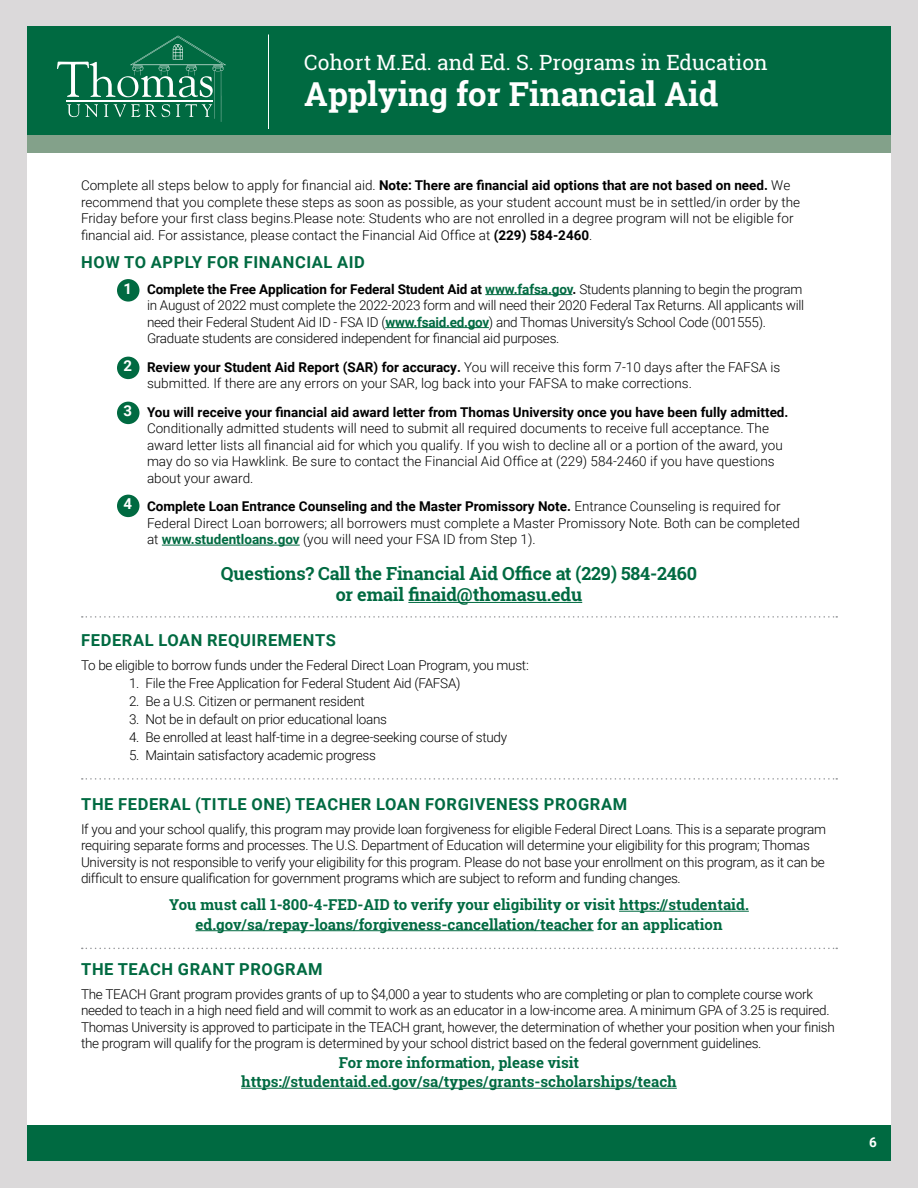
<style>
.page{position:relative;width:918px;height:1188px;background:#fff}
.page>*{position:absolute;margin:0;border:0;box-sizing:border-box;transform-origin:0 0}
.t1{font:700 33px "Roboto Slab";color:#fff}
.t2{font:21px "Roboto Slab";color:#fff}
.t3{font:700 18px/21px "Roboto Slab";letter-spacing:-.01em;color:#006a41;text-align:center}
.t4{font:700 16.5px "Roboto";letter-spacing:.035em;color:#006a41}
.t5{font:700 15px/19.5px "Roboto Slab";color:#006a41;text-align:center}
.t6{font:300 13.5px/16.5px "Roboto";letter-spacing:-.02em;color:#000}
.t7{font:300 13.5px/16.5px "Roboto";color:#000}
.t8{font:700 13.5px "Roboto";color:#fff}
.s1{font-weight:700}
.s2{font-weight:700;font-size:15px;color:#fff}
.s3{font-weight:700;color:#006a41}
</style>
<div class="page">
<div style="left:27px;top:1125px;width:864px;height:36px;background:#006a41"></div>
<div style="left:0;top:0;width:918px;height:1188px;border:27px solid #dbd9da"></div>
<div style="left:27px;top:26px;width:864px;height:118px;background:#006a41"></div>
<div style="left:27px;top:135px;width:864px;height:18px;background:#83a18a"></div>
<hr style="left:268px;top:34px;width:1px;height:95px;background:#fff">
<svg style="left:57px;top:36px;width:169px;height:86px"></svg>
<hr style="left:485px;top:294px;width:87px;height:1px;background:#006a41">
<hr style="left:385px;top:327px;width:104px;height:1px;background:#006a41">
<hr style="left:162px;top:545px;width:138px;height:1px;background:#006a41">
<hr style="left:408px;top:602px;width:174px;height:1px;background:#006a41">
<hr style="left:619px;top:911px;width:130px;height:1px;background:#006a41">
<hr style="left:195px;top:930px;width:399px;height:1px;background:#006a41">
<hr style="left:241px;top:1088px;width:436px;height:1px;background:#006a41">
<div style="left:117px;top:279px;width:23px;height:23px;background:#006a41;border-radius:50%"></div>
<div style="left:117px;top:357px;width:23px;height:22px;background:#006a41;border-radius:50%"></div>
<div style="left:117px;top:402px;width:23px;height:22px;background:#006a41;border-radius:50%"></div>
<div style="left:117px;top:495px;width:23px;height:22px;background:#006a41;border-radius:50%"></div>
<svg style="left:82px;top:616px;width:755px;height:2px"></svg>
<svg style="left:82px;top:778px;width:755px;height:2px"></svg>
<svg style="left:82px;top:948px;width:755px;height:1px"></svg>
<h2 class="t2" style="left:304px;top:47px;width:465px">Cohort M.Ed. and Ed. S. Programs in Education</h2>
<h1 class="t1" style="left:304px;top:71px;width:415px">Applying for Financial Aid</h1>
<p class="t7" style="left:81px;top:177px;width:721px">Complete all steps below to apply for financial aid. <span class="s1">Note: There are financial aid options that are not based on need.</span> We recommend that you complete these steps as soon as possible, as your student account must be in settled/in order by the Friday before your first class begins.Please note: Students who are not enrolled in a degree program will not be eligible for financial aid. For assistance, please contact the Financial Aid Office at <span class="s1">(229) 584-2460</span>.</p>
<p class="t4" style="left:81px;top:251px;width:285px">HOW TO APPLY FOR FINANCIAL AID</p>
<p class="t6" style="left:147px;top:280px;width:659px;text-indent:-23px"><span class="s2">1</span> <span class="s1">Complete the Free Application for Federal Student Aid at</span> <span class="s3">www.fafsa.gov</span><span class="s1">.</span> Students planning to begin the program in August of 2022 must complete the 2022-2023 form and will need their 2020 Federal Tax Returns. All applicants will need their Federal Student Aid ID - FSA ID (<span class="s3">www.fsaid.ed.gov</span>) and Thomas University’s School Code (001555).<br>Graduate students are considered independent for financial aid purposes.</p>
<p class="t7" style="left:147px;top:358px;width:635px;text-indent:-23px"><span class="s2">2</span> <span class="s1">Review your Student Aid Report (SAR) for accuracy.</span> You will receive this form 7-10 days after the FAFSA is submitted. If there are any errors on your SAR, log back into your FAFSA to make corrections.</p>
<p class="t7" style="left:147px;top:403px;width:643px;text-indent:-23px"><span class="s2">3</span> <span class="s1">You will receive your financial aid award letter from Thomas University once you have been fully admitted.<br></span>Conditionally admitted students will need to submit all required documents to receive full acceptance. The award letter lists all financial aid for which you qualify. If you wish to decline all or a portion of the award, you may do so via Hawklink. Be sure to contact the Financial Aid Office at (229) 584-2460 if you have questions about your award.</p>
<p class="t7" style="left:147px;top:498px;width:655px;text-indent:-23px"><span class="s2">4</span> <span class="s1">Complete Loan Entrance Counseling and the Master Promissory Note.</span> Entrance Counseling is required for<br>Federal Direct Loan borrowers; all borrowers must complete a Master Promissory Note. Both can be completed at <span class="s3">www.studentloans.gov</span> (you will need your FSA ID from Step 1).</p>
<h3 class="t3" style="left:221px;top:563px;width:478px">Questions? Call the Financial Aid Office at (229) 584-2460 or email finaid@thomasu.edu</h3>
<p class="t4" style="left:81px;top:629px;width:256px">FEDERAL LOAN REQUIREMENTS</p>
<p class="t6" style="left:81px;top:657px;width:449px">To be eligible to borrow funds under the Federal Direct Loan Program, you must:</p>
<p class="t6" style="left:129px;top:675px;width:333px">1. File the Free Application for Federal Student Aid (FAFSA)</p>
<p class="t6" style="left:129px;top:693px;width:237px">2. Be a U.S. Citizen or permanent resident</p>
<p class="t6" style="left:129px;top:711px;width:260px">3. Not be in default on prior educational loans</p>
<p class="t6" style="left:129px;top:729px;width:380px">4. Be enrolled at least half-time in a degree-seeking course of study</p>
<p class="t6" style="left:129px;top:747px;width:249px">5. Maintain satisfactory academic progress</p>
<p class="t4" style="left:81px;top:792px;width:547px">THE FEDERAL (TITLE ONE) TEACHER LOAN FORGIVENESS PROGRAM</p>
<p class="t6" style="left:81px;top:820px;width:747px">If you and your school qualify, this program may provide loan forgiveness for eligible Federal Direct Loans. This is a separate program requiring separate forms and processes. The U.S. Department of Education will determine your eligibility for this program; Thomas University is not responsible to verify your eligibility for this program. Please do not base your enrollment on this program, as it can be difficult to ensure qualification for government programs which are subject to reform and funding changes.</p>
<p class="t5" style="left:169px;top:895px;width:581px">You must call 1-800-4-FED-AID to verify your eligibility or visit https://studentaid. ed.gov/sa/repay-loans/forgiveness-cancellation/teacher for an application</p>
<p class="t4" style="left:81px;top:957px;width:243px">THE TEACH GRANT PROGRAM</p>
<p class="t6" style="left:81px;top:985px;width:755px">The TEACH Grant program provides grants of up to $4,000 a year to students who are completing or plan to complete course work needed to teach in a high need field and will commit to work as an educator in a low-income area. A minimum GPA of 3.25 is required.<br>Thomas University is approved to participate in the TEACH grant, however, the determination of whether your position when your finish the program will qualify for the program is determined by your school district based on the federal government guidelines.</p>
<p class="t5" style="left:241px;top:1052px;width:437px">For more information, please visit https://studentaid.ed.gov/sa/types/grants-scholarships/teach</p>
<p class="t8" style="left:869px;top:1132px;width:9px">6</p>
</div>
